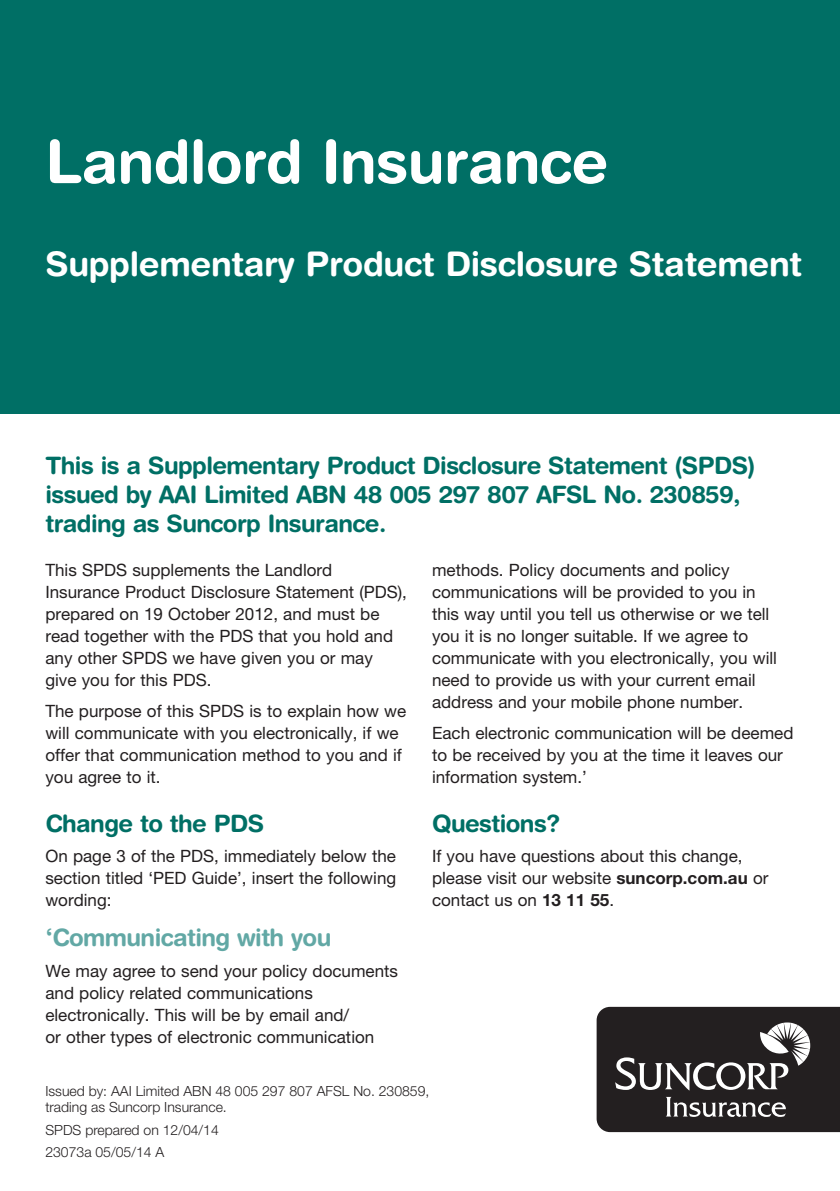
<style>
.page{position:relative;width:840px;height:1191px;background:#fff}
.page>*{position:absolute;margin:0;border:0;box-sizing:border-box;transform-origin:0 0}
.Ins_Cover_Headline{font:700 60px "Helvetica Rounded";letter-spacing:-.01em;color:#fff}
.Ins_Cover_Headline-2{font:700 34px "Helvetica Rounded";letter-spacing:-.01em;color:#fff}
.Ins_2_Sub_Headline{font:700 24px/28.8px "Helvetica Rounded";letter-spacing:-.025em;color:#006f65}
.Ins_2_Sub_Headline-2{font:700 24px "Helvetica Rounded";letter-spacing:-.025em;color:#62a8a5}
.Ins_4_Body{font:17px/22px "Helvetica Neue";color:#231f20}
.t1{font:300 14px/16.8px "Helvetica Neue";color:#231f20}
.s1{font-weight:700}
</style>
<div class="page">
<svg style="left:596px;top:1006px;width:243px;height:126px;background:#3e3a3b"></svg>
<div style="left:0;top:0;width:839px;height:413px;background:#006f65"></div>
<p class="Ins_Cover_Headline" style="left:45px;top:125px;width:564px">Landlord Insurance</p>
<p class="Ins_Cover_Headline-2" style="left:45px;top:243px;width:757px">Supplementary Product Disclosure Statement</p>
<p class="Ins_2_Sub_Headline" style="left:45px;top:450px;width:711px">This is a Supplementary Product Disclosure Statement (SPDS) issued by AAI Limited ABN 48 005 297 807 AFSL No. 230859, trading as Suncorp Insurance.</p>
<p class="Ins_4_Body" style="left:45px;top:559px;width:363px">This SPDS supplements the Landlord Insurance Product Disclosure Statement (PDS), prepared on 19 October 2012, and must be read together with the PDS that you hold and any other SPDS we have given you or may give you for this PDS.</p>
<p class="Ins_4_Body" style="left:45px;top:699px;width:362px">The purpose of this SPDS is to explain how we will communicate with you electronically, if we offer that communication method to you and if you agree to it.</p>
<p class="Ins_2_Sub_Headline" style="left:45px;top:808px;width:220px">Change to the PDS</p>
<p class="Ins_4_Body" style="left:45px;top:844px;width:352px;text-align:justify">On page 3 of the PDS, immediately below the section titled ‘PED Guide’, insert the following wording:</p>
<p class="Ins_2_Sub_Headline-2" style="left:45px;top:923px;width:287px">‘Communicating with you</p>
<p class="Ins_4_Body" style="left:45px;top:959px;width:354px">We may agree to send your policy documents and policy related communications electronically. This will be by email and/<br>or other types of electronic communication</p>
<p class="Ins_4_Body" style="left:432px;top:559px;width:346px">methods. Policy documents and policy communications will be provided to you in this way until you tell us otherwise or we tell you it is no longer suitable. If we agree to communicate with you electronically, you will need to provide us with your current email address and your mobile phone number.</p>
<p class="Ins_4_Body" style="left:432px;top:721px;width:363px">Each electronic communication will be deemed to be received by you at the time it leaves our information system.’</p>
<p class="Ins_2_Sub_Headline" style="left:432px;top:808px;width:129px">Questions?</p>
<p class="Ins_4_Body" style="left:432px;top:844px;width:338px">If you have questions about this change, please visit our website <span class="s1">suncorp.com.au</span> or contact us on <span class="s1">13 11 55</span>.</p>
<p class="t1" style="left:45px;top:1082px;width:385px">Issued by: AAI Limited ABN 48 005 297 807 AFSL No. 230859, trading as Suncorp Insurance.</p>
<p class="t1" style="left:45px;top:1121px;width:175px">SPDS prepared on 12/04/14</p>
<p class="t1" style="left:45px;top:1143px;width:120px">23073a 05/05/14 A</p>
</div>
